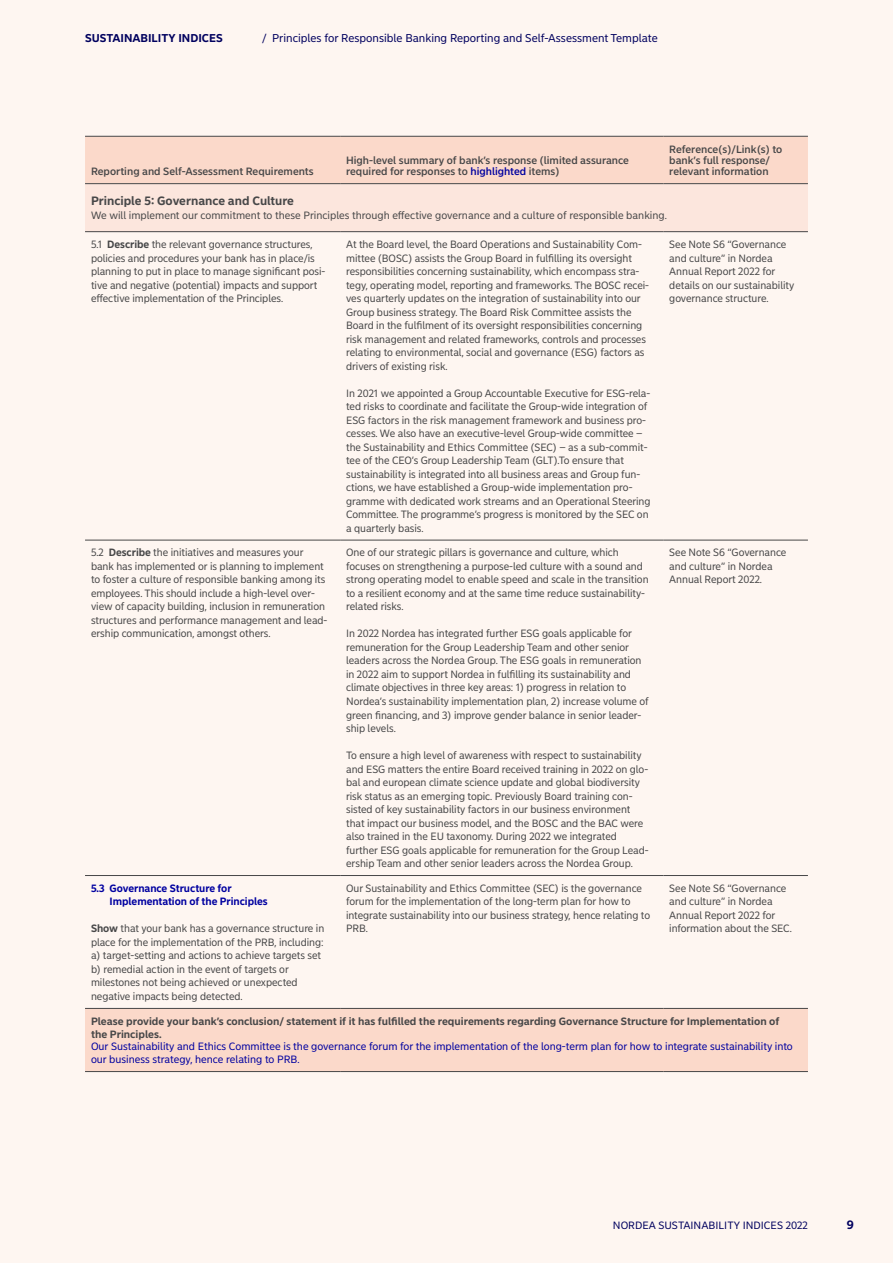
<style>
.page{position:relative;width:893px;height:1263px;background:#fef6f1}
.page>*{position:absolute;margin:0;border:0;box-sizing:border-box;transform-origin:0 0}
.t1{font:700 12px "Nordea Sans Small";color:#474748}
.t2{font:700 12px "Nordea Sans Small";color:#00005e}
.t3{font:11.25px "Nordea Sans Small";color:#00005e}
.t4{font:700 11.25px "Nordea Sans Small";color:#00005e}
.t5{font:10.5px/13.5px "Nordea Sans Small";letter-spacing:-.005em;color:#474748}
.t6{font:500 10.5px/11.2px "Nordea Sans Small";color:#474748}
.t7{font:10.5px/12.8px "Nordea Sans Small";color:#0000a0}
.t8{font:700 10.5px/12.8px "Nordea Sans Small";color:#474748}
.t9{font:700 10.5px/13.5px "Nordea Sans Small";letter-spacing:-.005em;color:#0000a0}
.t10{font:10.5px "Nordea Sans Small";color:#00005e}
.s1{color:#0000a0}
.s2{font-weight:700}
</style>
<div class="page">
<div style="left:85px;top:137px;width:723px;height:46px;background:#fbd9ca"></div>
<div style="left:85px;top:184px;width:723px;height:48px;background:#fce6dd"></div>
<div style="left:85px;top:1008px;width:723px;height:63px;background:#fbd9ca"></div>
<hr style="left:85px;top:136px;width:255px;height:1px;background:#474748">
<hr style="left:340px;top:136px;width:323px;height:1px;background:#474748">
<hr style="left:663px;top:136px;width:145px;height:1px;background:#474748">
<hr style="left:85px;top:183px;width:255px;height:1px;background:#474748">
<hr style="left:340px;top:183px;width:323px;height:1px;background:#474748">
<hr style="left:663px;top:183px;width:145px;height:1px;background:#474748">
<hr style="left:85px;top:231px;width:255px;height:1px;background:#474748">
<hr style="left:340px;top:231px;width:323px;height:1px;background:#474748">
<hr style="left:663px;top:231px;width:145px;height:1px;background:#474748">
<hr style="left:85px;top:540px;width:255px;height:1px;background:#474748">
<hr style="left:340px;top:540px;width:323px;height:1px;background:#474748">
<hr style="left:663px;top:540px;width:145px;height:1px;background:#474748">
<hr style="left:85px;top:875px;width:255px;height:1px;background:#474748">
<hr style="left:340px;top:875px;width:323px;height:1px;background:#474748">
<hr style="left:663px;top:875px;width:145px;height:1px;background:#474748">
<hr style="left:85px;top:1008px;width:255px;height:1px;background:#474748">
<hr style="left:340px;top:1008px;width:323px;height:1px;background:#474748">
<hr style="left:663px;top:1008px;width:145px;height:1px;background:#474748">
<hr style="left:85px;top:1071px;width:255px;height:1px;background:#474748">
<hr style="left:340px;top:1071px;width:323px;height:1px;background:#474748">
<hr style="left:663px;top:1071px;width:145px;height:1px;background:#474748">
<p class="t4" style="left:85px;top:32px;width:139px">SUSTAINABILITY INDICES</p>
<p class="t3" style="left:262px;top:32px;width:397px">/ Principles for Responsible Banking Reporting and Self-Assessment Template</p>
<p class="t6" style="left:91px;top:166px;width:224px">Reporting and Self-Assessment Requirements</p>
<p class="t6" style="left:346px;top:155px;width:284px">High-level summary of bank’s response (limited assurance required for responses to <span class="s1">highlighted</span> items)</p>
<p class="t6" style="left:669px;top:143px;width:115px">Reference(s)/Link(s) to bank’s full response/ relevant information</p>
<p class="t1" style="left:91px;top:194px;width:205px">Principle 5: Governance and Culture</p>
<p class="t5" style="left:91px;top:209px;width:576px">We will implement our commitment to these Principles through effective governance and a culture of responsible banking.</p>
<p class="t5" style="left:91px;top:238px;width:236px">5.1 <span class="s2">Describe</span> the relevant governance structures, policies and procedures your bank has in place/is planning to put in place to manage significant posi&shy;tive and negative (potential) impacts and support effective implementation of the Principles.</p>
<p class="t5" style="left:346px;top:238px;width:304px">At the Board level, the Board Operations and Sustainability Com&shy;mittee (BOSC) assists the Group Board in fulfilling its oversight responsibilities concerning sustainability, which encompass stra&shy;tegy, operating model, reporting and frameworks. The BOSC recei&shy;ves quarterly updates on the integration of sustainability into our Group business strategy. The Board Risk Committee assists the Board in the fulfilment of its oversight responsibilities concerning risk management and related frameworks, controls and processes relating to environmental, social and governance (ESG) factors as drivers of existing risk.</p>
<p class="t5" style="left:346px;top:386px;width:306px">In 2021 we appointed a Group Accountable Executive for ESG-rela&shy;ted risks to coordinate and facilitate the Group-wide integration of ESG factors in the risk management framework and business pro&shy;cesses. We also have an executive-level Group-wide committee – the Sustainability and Ethics Committee (SEC) – as a sub-commit&shy;tee of the CEO’s Group Leadership Team (GLT).To ensure that sustainability is integrated into all business areas and Group fun&shy;ctions, we have established a Group-wide implementation pro&shy;gramme with dedicated work streams and an Operational Steering Committee. The programme’s progress is monitored by the SEC on a quarterly basis.</p>
<p class="t5" style="left:669px;top:238px;width:126px">See Note S6 “Governance and culture” in Nordea<br>Annual Report 2022 for details on our sustainability governance structure.</p>
<p class="t5" style="left:91px;top:546px;width:238px">5.2 <span class="s2">Describe</span> the initiatives and measures your bank has implemented or is planning to implement to foster a culture of responsible banking among its employees. This should include a high-level over&shy;view of capacity building, inclusion in remuneration structures and performance management and lead&shy;ership communication, amongst others.</p>
<p class="t5" style="left:346px;top:546px;width:304px">One of our strategic pillars is governance and culture, which focuses on strengthening a purpose-led culture with a sound and strong operating model to enable speed and scale in the transition to a resilient economy and at the same time reduce sustainability&shy;related risks.</p>
<p class="t5" style="left:346px;top:627px;width:304px">In 2022 Nordea has integrated further ESG goals applicable for remuneration for the Group Leadership Team and other senior leaders across the Nordea Group. The ESG goals in remuneration in 2022 aim to support Nordea in fulfilling its sustainability and climate objectives in three key areas: 1) progress in relation to Nordea’s sustainability implementation plan, 2) increase volume of green financing, and 3) improve gender balance in senior leader&shy;ship levels.</p>
<p class="t5" style="left:346px;top:749px;width:304px">To ensure a high level of awareness with respect to sustainability and ESG matters the entire Board received training in 2022 on glo&shy;bal and european climate science update and global biodiversity risk status as an emerging topic. Previously Board training con&shy;sisted of key sustainability factors in our business environment that impact our business model, and the BOSC and the BAC were also trained in the EU taxonomy. During 2022 we integrated further ESG goals applicable for remuneration for the Group Lead&shy;ership Team and other senior leaders across the Nordea Group.</p>
<p class="t5" style="left:669px;top:546px;width:119px">See Note S6 “Governance and culture” in Nordea<br>Annual Report 2022.</p>
<p class="t9" style="left:110px;top:881px;width:160px;text-indent:-19px">5.3 Governance Structure for<br>Implementation of the Principles</p>
<p class="t5" style="left:91px;top:922px;width:235px"><span class="s2">Show</span> that your bank has a governance structure in place for the implementation of the PRB, including: a) target-setting and actions to achieve targets set b) remedial action in the event of targets or milestones not being achieved or unexpected negative impacts being detected.</p>
<p class="t5" style="left:346px;top:881px;width:305px">Our Sustainability and Ethics Committee (SEC) is the governance forum for the implementation of the long-term plan for how to integrate sustainability into our business strategy, hence relating to PRB.</p>
<p class="t5" style="left:669px;top:881px;width:123px">See Note S6 “Governance and culture” in Nordea<br>Annual Report 2022 for information about the SEC.</p>
<p class="t8" style="left:91px;top:1015px;width:690px">Please provide your bank’s conclusion/ statement if it has fulfilled the requirements regarding Governance Structure for Implementation of the Principles.</p>
<p class="t7" style="left:91px;top:1040px;width:703px">Our Sustainability and Ethics Committee is the governance forum for the implementation of the long-term plan for how to integrate sustainability into our business strategy, hence relating to PRB.</p>
<p class="t10" style="left:613px;top:1218px;width:196px">NORDEA SUSTAINABILITY INDICES 2022</p>
<p class="t2" style="left:847px;top:1217px;width:9px">9</p>
</div>
